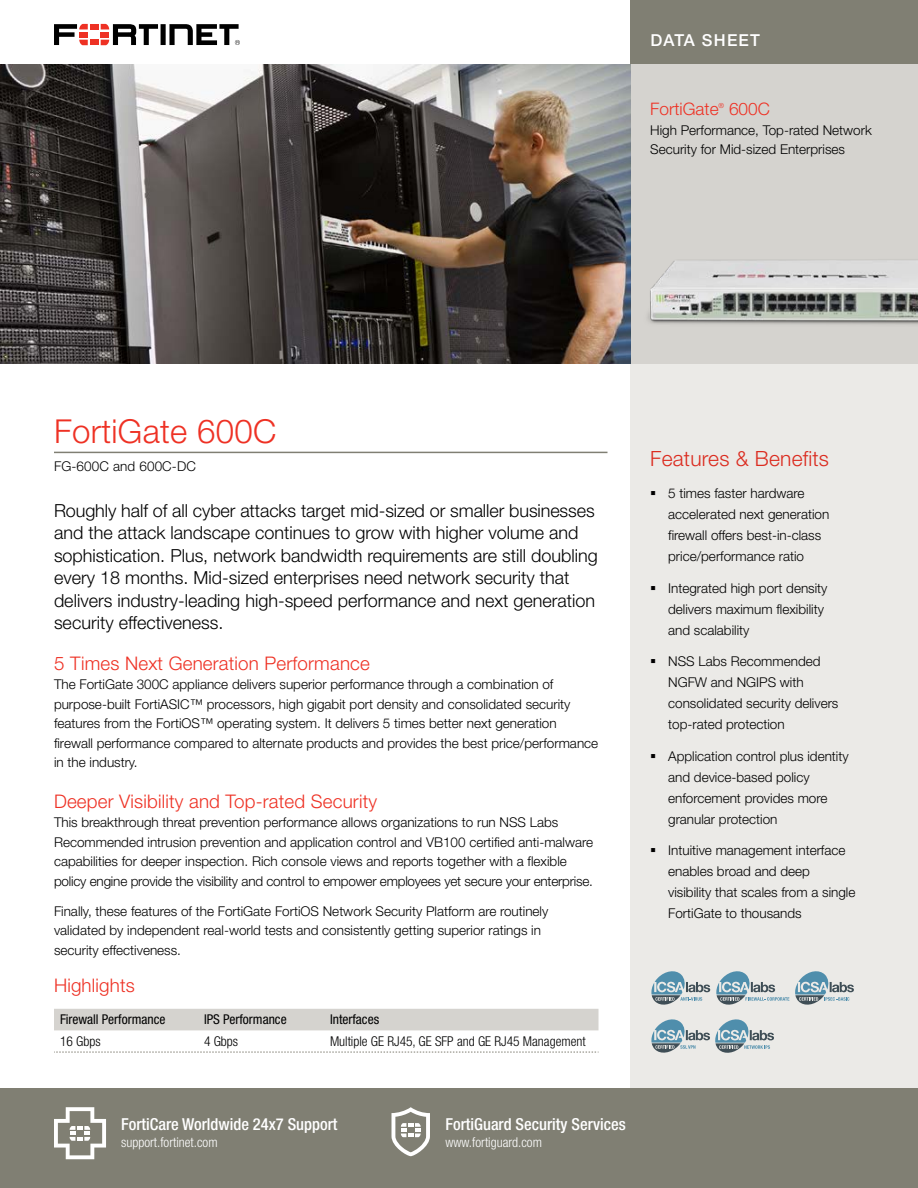
<style>
.page{position:relative;width:918px;height:1188px;background:#fff}
.page>*{position:absolute;margin:0;border:0;box-sizing:border-box;transform-origin:0 0}
.t1{font:300 33px "Helvetica Neue LT Pro";letter-spacing:.01em;color:#ee3124}
.t2{font:300 21px "Helvetica Neue LT Pro";letter-spacing:.01em;color:#ee3124}
.t3{font:300 18.75px "Helvetica Neue LT Pro";letter-spacing:.01em;color:#ee3124}
.t4{font:300 18px/22.5px "Helvetica Neue LT Pro";color:#000}
.t5{font:300 17.25px "Helvetica Neue LT Pro";color:#ee3124}
.t6{font:500 condensed 16.5px "Helvetica Neue LT Pro";color:#fff}
.t7{font:500 16.5px "Helvetica Neue LT Pro";letter-spacing:.075em;color:#fff}
.t8{font:300 13.5px/21px "Helvetica Neue LT Pro";color:#000}
.t9{font:300 condensed 13.5px "Helvetica Neue LT Pro";color:#000}
.t10{font:condensed 13.5px "Helvetica Neue LT Pro";color:#000}
.t11{font:300 condensed 13.5px "Helvetica Neue LT Pro";color:#fff}
.t12{font:300 7.05px "Helvetica Neue LT Pro";color:#ee3124}
</style>
<div class="page">
<hr style="left:54px;top:452px;width:554px;height:1px;background:#807f73">
<div style="left:54px;top:1009px;width:544px;height:21px;background:#d5d3cf"></div>
<svg style="left:54px;top:1052px;width:545px;height:1px"></svg>
<div style="left:630px;top:362px;width:288px;height:826px;background:#ebeae7"></div>
<div style="left:630px;top:64px;width:288px;height:300px;background:#d5d3cf"></div>
<div style="left:630px;top:0;width:288px;height:64px;background:#807f73"></div>
<div style="left:0;top:1088px;width:918px;height:100px;background:#807f73"></div>
<svg style="left:54px;top:1107px;width:52px;height:52px"></svg>
<svg style="left:392px;top:1107px;width:38px;height:49px"></svg>
<img style="left:647px;top:260px;width:271px;height:65px">
<img style="left:0;top:64px;width:630px;height:300px">
<div style="left:90px;top:24px;width:8px;height:5px;background:#ee3124"></div>
<div style="left:90px;top:40px;width:8px;height:5px;background:#ee3124"></div>
<svg style="left:54px;top:24px;width:34px;height:21px"></svg>
<svg style="left:101px;top:24px;width:139px;height:21px"></svg>
<p class="t7" style="left:651px;top:30px;width:111px">DATA SHEET</p>
<p class="t5" style="left:650px;top:98px;width:70px">FortiGate</p>
<p class="t12" style="left:719px;top:101px;width:7px">®</p>
<p class="t5" style="left:729px;top:98px;width:42px">600C</p>
<p class="t8" style="left:650px;top:120px;width:223px;line-height:19.5px">High Performance, Top-rated Network<br>Security for Mid-sized Enterprises</p>
<h1 class="t1" style="left:54px;top:411px;width:224px">FortiGate 600C</h1>
<p class="t8" style="left:54px;top:456px;width:143px">FG-600C and 600C-DC</p>
<h2 class="t2" style="left:650px;top:446px;width:180px">Features &amp; Benefits</h2>
<p class="t8" style="left:668px;top:482px;width:163px;text-indent:-18px">▪ 5 times faster hardware accelerated next generation firewall offers best-in-class price/performance ratio</p>
<p class="t8" style="left:668px;top:577px;width:161px;text-indent:-18px">▪ Integrated high port density delivers maximum flexibility and scalability</p>
<p class="t8" style="left:668px;top:650px;width:172px;text-indent:-18px">▪ NSS Labs Recommended<br>NGFW and NGIPS with consolidated security delivers top-rated protection</p>
<p class="t8" style="left:668px;top:745px;width:182px;text-indent:-18px">▪ Application control plus identity and device-based policy enforcement provides more granular protection</p>
<p class="t8" style="left:668px;top:839px;width:189px;text-indent:-18px">▪ Intuitive management interface enables broad and deep visibility that scales from a single<br>FortiGate to thousands</p>
<p class="t4" style="left:54px;top:499px;width:545px">Roughly half of all cyber attacks target mid-sized or smaller businesses and the attack landscape continues to grow with higher volume and sophistication. Plus, network bandwidth requirements are still doubling every 18 months. Mid-sized enterprises need network security that delivers industry-leading high-speed performance and next generation security effectiveness.</p>
<h3 class="t3" style="left:54px;top:652px;width:317px">5 Times Next Generation Performance</h3>
<p class="t8" style="left:54px;top:675px;width:546px;line-height:19.5px">The FortiGate 300C appliance delivers superior performance through a combination of purpose-built FortiASIC™ processors, high gigabit port density and consolidated security features from the FortiOS™ operating system. It delivers 5 times better next generation firewall performance compared to alternate products and provides the best price/performance in the industry.</p>
<h3 class="t3" style="left:54px;top:790px;width:325px">Deeper Visibility and Top-rated Security</h3>
<p class="t8" style="left:54px;top:813px;width:541px;line-height:19.5px">This breakthrough threat prevention performance allows organizations to run NSS Labs Recommended intrusion prevention and application control and VB100 certified anti-malware capabilities for deeper inspection. Rich console views and reports together with a flexible policy engine provide the visibility and control to empower employees yet secure your enterprise.</p>
<p class="t8" style="left:54px;top:901px;width:496px;line-height:19.5px">Finally, these features of the FortiGate FortiOS Network Security Platform are routinely validated by independent real-world tests and consistently getting superior ratings in security effectiveness.</p>
<h3 class="t3" style="left:54px;top:974px;width:82px">Highlights</h3>
<p class="t10" style="left:60px;top:1012px;width:107px">Firewall Performance</p>
<p class="t10" style="left:204px;top:1012px;width:84px">IPS Performance</p>
<p class="t10" style="left:330px;top:1012px;width:51px">Interfaces</p>
<p class="t9" style="left:60px;top:1034px;width:42px">16 Gbps</p>
<p class="t9" style="left:204px;top:1034px;width:36px">4 Gbps</p>
<p class="t9" style="left:330px;top:1034px;width:257px">Multiple GE RJ45, GE SFP and GE RJ45 Management</p>
<p class="t6" style="left:121px;top:1115px;width:218px">FortiCare Worldwide 24x7 Support</p>
<p class="t11" style="left:121px;top:1134px;width:98px">support.fortinet.com</p>
<p class="t6" style="left:446px;top:1115px;width:182px">FortiGuard Security Services</p>
<p class="t11" style="left:446px;top:1134px;width:98px">www.fortiguard.com</p>
</div>
